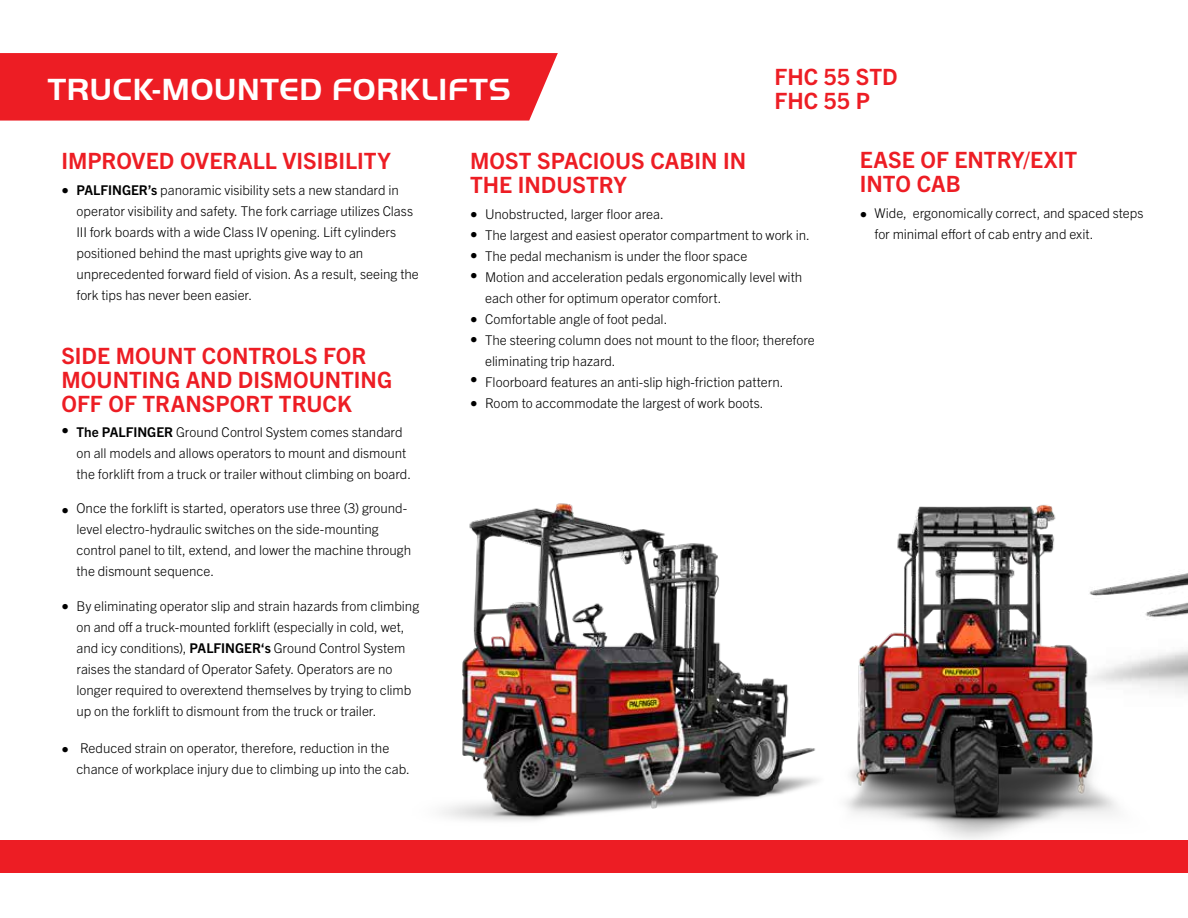
<style>
.page{position:relative;width:1188px;height:918px;background:#fff}
.page>*{position:absolute;margin:0;border:0;box-sizing:border-box;transform-origin:0 0}
.t1{font:31.5px "Palfinger Handel Versalien";letter-spacing:.025em;color:#fff}
.t2{font:700 22.5px/24px "Trade Gothic Next LT Pro";color:#ed1d24}
.t3{font:700 15px/20.5px "Trade Gothic Next LT Pro";color:#000}
.t4{font:300 13.5px/21px "Trade Gothic Next LT Pro";letter-spacing:-.005em;color:#000}
.s1{font-weight:700}
</style>
<div class="page">
<div style="left:0;top:53px;width:558px;height:68px;background:#ed1d24"></div>
<img style="left:442px;top:511px;width:80px;height:310px">
<img style="left:522px;top:503px;width:666px;height:336px">
<div style="left:0;top:840px;width:1188px;height:33px;background:#ed1d24"></div>
<h1 class="t1" style="left:48px;top:72px;width:465px">TRUCK-MOUNTED FORKLIFTS</h1>
<h2 class="t2" style="left:774px;top:63px;width:125px">FHC 55 STD<br>FHC 55 P</h2>
<h2 class="t2" style="left:61px;top:148px;width:331px">IMPROVED OVERALL VISIBILITY</h2>
<p class="t3" style="left:62px;top:180px;width:9px">•</p>
<p class="t4" style="left:76px;top:179px;width:344px"><span class="s1">PALFINGER’s</span> panoramic visibility sets a new standard in operator visibility and safety. The fork carriage utilizes Class III fork boards with a wide Class IV opening. Lift cylinders positioned behind the mast uprights give way to an unprecedented forward field of vision. As a result, seeing the fork tips has never been easier.</p>
<h2 class="t2" style="left:61px;top:342px;width:332px">SIDE MOUNT CONTROLS FOR<br>MOUNTING AND DISMOUNTING<br>OFF OF TRANSPORT TRUCK</h2>
<p class="t3" style="left:62px;top:419px;width:9px">•</p>
<p class="t3" style="left:62px;top:499px;width:9px">•</p>
<p class="t3" style="left:62px;top:595px;width:9px">•</p>
<p class="t3" style="left:62px;top:738px;width:9px">•</p>
<p class="t4" style="left:76px;top:420px;width:336px"><span class="s1">The PALFINGER</span> Ground Control System comes standard on all models and allows operators to mount and dismount the forklift from a truck or trailer without climbing on board.</p>
<p class="t4" style="left:76px;top:497px;width:336px">Once the forklift is started, operators use three (3) ground&shy;level electro-hydraulic switches on the side-mounting control panel to tilt, extend, and lower the machine through the dismount sequence.</p>
<p class="t4" style="left:76px;top:595px;width:344px">By eliminating operator slip and strain hazards from climbing on and off a truck-mounted forklift (especially in cold, wet, and icy conditions), <span class="s1">PALFINGER‘s</span> Ground Control System raises the standard of Operator Safety. Operators are no longer required to overextend themselves by trying to climb up on the forklift to dismount from the truck or trailer.</p>
<p class="t4" style="left:76px;top:737px;width:335px">Reduced strain on operator, therefore, reduction in the chance of workplace injury due to climbing up into the cab.</p>
<h2 class="t2" style="left:470px;top:148px;width:278px">MOST SPACIOUS CABIN IN<br>THE INDUSTRY</h2>
<h2 class="t2" style="left:860px;top:146px;width:219px">EASE OF ENTRY/EXIT<br>INTO CAB</h2>
<p class="t4" style="left:485px;top:202px;width:331px">Unobstructed, larger floor area.<br>The largest and easiest operator compartment to work in.<br>The pedal mechanism is under the floor space<br>Motion and acceleration pedals ergonomically level with each other for optimum operator comfort.<br>Comfortable angle of foot pedal.<br>The steering column does not mount to the floor; therefore eliminating trip hazard.<br>Floorboard features an anti-slip high-friction pattern.<br>Room to accommodate the largest of work boots.</p>
<p class="t4" style="left:874px;top:202px;width:270px">Wide, ergonomically correct, and spaced steps for minimal effort of cab entry and exit.</p>
<p class="t3" style="left:470px;top:203px;width:9px">•</p>
<p class="t3" style="left:860px;top:203px;width:9px">•</p>
<p class="t3" style="left:470px;top:223px;width:9px;text-align:justify">• • •</p>
<p class="t3" style="left:470px;top:308px;width:9px">• •</p>
<p class="t3" style="left:470px;top:366px;width:9px;line-height:24.2px">• •</p>
</div>
